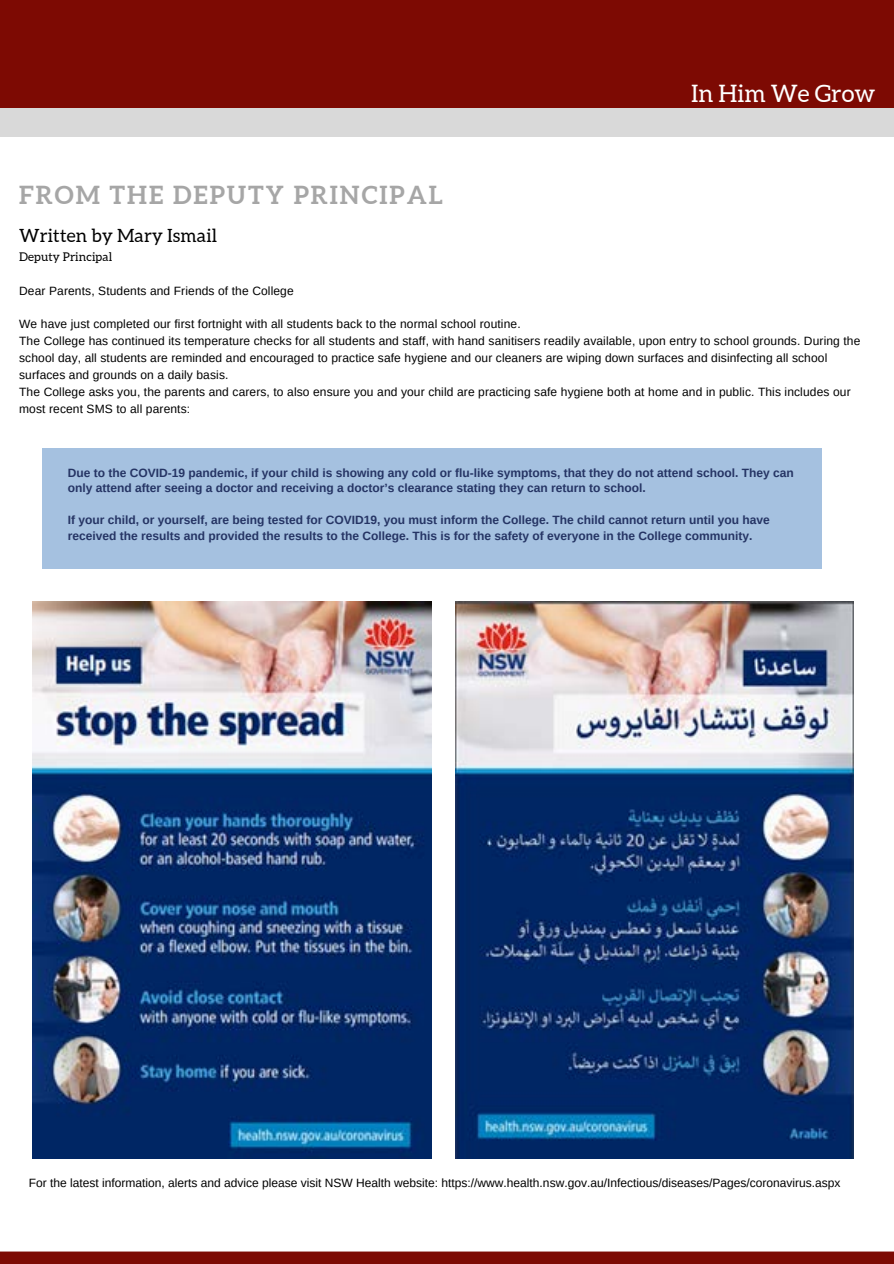
<style>
.page{position:relative;width:894px;height:1264px;background:#fff}
.page>*{position:absolute;margin:0;border:0;box-sizing:border-box;transform-origin:0 0}
.t1{font:700 24.9px "Aleo";letter-spacing:.08em;color:#a6a6a6}
.t2{font:24px "Aleo";color:#fff}
.t3{font:18.15px "Aleo";letter-spacing:.01em;color:#000}
.t4{font:12px/17px "Arimo";letter-spacing:.01em;color:#000}
.t5{font:700 12px/15.8px "Arimo";color:#253464}
.t6{font:12px "Aleo";letter-spacing:.01em;color:#000}
</style>
<div class="page">
<div style="left:0;top:0;width:893px;height:1263px;background:#7d0a03"></div>
<div style="left:0;top:122px;width:893px;height:1141px;background:#fff"></div>
<div style="left:0;top:108px;width:893px;height:29px;background:#d9d9d9"></div>
<svg style="left:0;top:1251px;width:893px;height:12px;background:#82150e"></svg>
<div style="left:42px;top:448px;width:779px;height:120px;background:#a5c1e0"></div>
<img style="left:32px;top:601px;width:399px;height:556px">
<img style="left:456px;top:601px;width:397px;height:556px">
<h2 class="t2" style="left:690px;top:80px;width:185px">In Him We Grow</h2>
<h1 class="t1" style="left:19px;top:181px;width:425px">FROM THE DEPUTY PRINCIPAL</h1>
<h3 class="t3" style="left:19px;top:225px;width:199px">Written by Mary Ismail</h3>
<p class="t6" style="left:19px;top:250px;width:94px">Deputy Principal</p>
<p class="t4" style="left:19px;top:282px;width:276px">Dear Parents, Students and Friends of the College</p>
<p class="t4" style="left:19px;top:316px;width:842px">We have just completed our first fortnight with all students back to the normal school routine.<br>The College has continued its temperature checks for all students and staff, with hand sanitisers readily available, upon entry to school grounds. During the school day, all students are reminded and encouraged to practice safe hygiene and our cleaners are wiping down surfaces and disinfecting all school surfaces and grounds on a daily basis.<br>The College asks you, the parents and carers, to also ensure you and your child are practicing safe hygiene both at home and in public. This includes our most recent SMS to all parents:</p>
<p class="t5" style="left:68px;top:464px;width:727px">Due to the COVID-19 pandemic, if your child is showing any cold or flu-like symptoms, that they do not attend school. They can only attend after seeing a doctor and receiving a doctor’s clearance stating they can return to school.</p>
<p class="t5" style="left:68px;top:512px;width:703px">If your child, or yourself, are being tested for COVID19, you must inform the College. The child cannot return until you have received the results and provided the results to the College. This is for the safety of everyone in the College community.</p>
<p class="t4" style="left:29px;top:1174px;width:813px">For the latest information, alerts and advice please visit NSW Health website: https://www.health.nsw.gov.au/Infectious/diseases/Pages/coronavirus.aspx</p>
</div>
